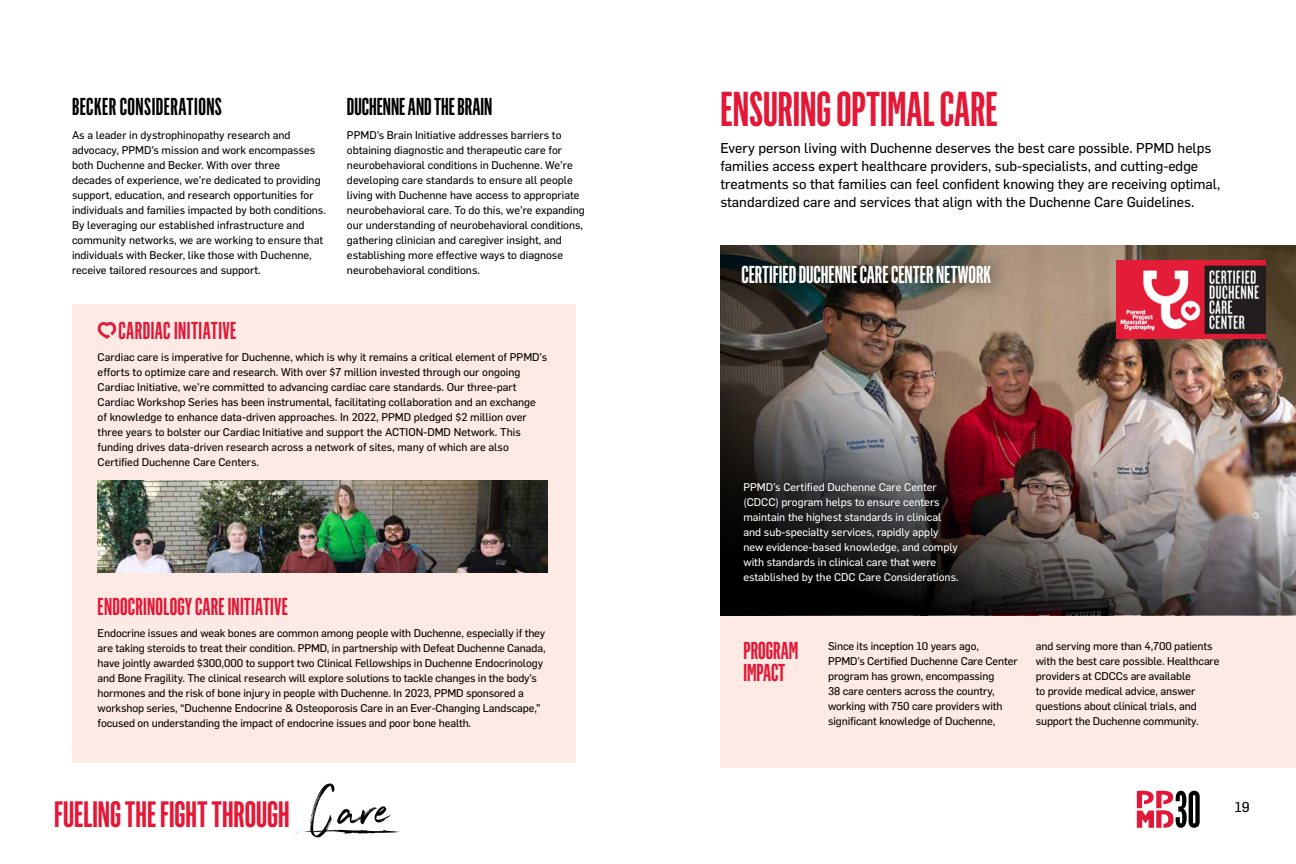
<style>
.page{position:relative;width:1296px;height:864px;background:#fff}
.page>*{position:absolute;margin:0;border:0;box-sizing:border-box;transform-origin:0 0}
.t1{font:600 48px "Flama Ultracondensed";color:#e31837}
.t2{font:600 36px "Flama Ultracondensed";color:#e31837}
.t3{font:600 24px/22px "Flama Ultracondensed";letter-spacing:.01em;color:#e31837}
.t4{font:600 24px "Flama Ultracondensed";letter-spacing:.015em;color:#000}
.t5{font:600 24px "Flama Ultracondensed";color:#fff}
.t6{font:14px/18px "Flama Basic";color:#000}
.t7{font:11px/15px "Flama Basic";color:#000}
.t8{font:11px/15px "Flama Basic";color:#fff}
.s1{font-family:"Northwell";font-weight:400;font-size:65px;color:#000}
</style>
<div class="page">
<div style="left:72px;top:304px;width:504px;height:459px;background:#fdeae4"></div>
<svg style="left:295px;top:830px;width:105px;height:5px"></svg>
<div style="left:720px;top:615px;width:576px;height:153px;background:#fdeae4"></div>
<svg style="left:720px;top:246px;width:576px;height:369px;background:#836f5a"></svg>
<img style="left:720px;top:306px;width:576px;height:308px">
<div style="left:722px;top:245px;width:288px;height:58px;background:#000;opacity:.75"></div>
<svg style="left:1137px;top:791px;width:63px;height:37px"></svg>
<svg style="left:734px;top:473px;width:233px;height:119px;background:#1f1d1e"></svg>
<img style="left:1116px;top:260px;width:150px;height:78px">
<img style="left:98px;top:480px;width:450px;height:92px">
<svg style="left:98px;top:322px;width:18px;height:17px"></svg>
<h3 class="t4" style="left:72px;top:92px;width:152px">BECKER CONSIDERATIONS</h3>
<p class="t7" style="left:72px;top:127px;width:256px">As a leader in dystrophinopathy research and advocacy, PPMD’s mission and work encompasses both Duchenne and Becker. With over three<br>decades of experience, we’re dedicated to providing support, education, and research opportunities for individuals and families impacted by both conditions.<br>By leveraging our established infrastructure and community networks, we are working to ensure that individuals with Becker, like those with Duchenne, receive tailored resources and support.</p>
<h3 class="t4" style="left:347px;top:92px;width:147px">DUCHENNE AND THE BRAIN</h3>
<p class="t7" style="left:347px;top:127px;width:239px">PPMD’s Brain Initiative addresses barriers to obtaining diagnostic and therapeutic care for neurobehavioral conditions in Duchenne. We’re developing care standards to ensure all people living with Duchenne have access to appropriate neurobehavioral care. To do this, we’re expanding our understanding of neurobehavioral conditions, gathering clinician and caregiver insight, and establishing more effective ways to diagnose neurobehavioral conditions.</p>
<h3 class="t3" style="left:119px;top:319px;width:119px">CARDIAC INITIATIVE</h3>
<p class="t7" style="left:98px;top:349px;width:451px">Cardiac care is imperative for Duchenne, which is why it remains a critical element of PPMD’s efforts to optimize care and research. With over $7 million invested through our ongoing Cardiac Initiative, we’re committed to advancing cardiac care standards. Our three-part Cardiac Workshop Series has been instrumental, facilitating collaboration and an exchange of knowledge to enhance data-driven approaches. In 2022, PPMD pledged $2 million over three years to bolster our Cardiac Initiative and support the ACTION-DMD Network. This funding drives data-driven research across a network of sites, many of which are also Certified Duchenne Care Centers.</p>
<h3 class="t3" style="left:98px;top:595px;width:192px">ENDOCRINOLOGY CARE INITIATIVE</h3>
<p class="t7" style="left:98px;top:625px;width:450px">Endocrine issues and weak bones are common among people with Duchenne, especially if they are taking steroids to treat their condition. PPMD, in partnership with Defeat Duchenne Canada, have jointly awarded $300,000 to support two Clinical Fellowships in Duchenne Endocrinology and Bone Fragility. The clinical research will explore solutions to tackle changes in the body’s hormones and the risk of bone injury in people with Duchenne. In 2023, PPMD sponsored a workshop series, “Duchenne Endocrine &amp; Osteoporosis Care in an Ever-Changing Landscape,” focused on understanding the impact of endocrine issues and poor bone health.</p>
<h2 class="t2" style="left:54px;top:792px;width:340px">FUELING THE FIGHT THROUGH <span class="s1">Care</span></h2>
<h1 class="t1" style="left:720px;top:79px;width:279px">ENSURING OPTIMAL CARE</h1>
<p class="t6" style="left:720px;top:138px;width:501px">Every person living with Duchenne deserves the best care possible. PPMD helps families access expert healthcare providers, sub-specialists, and cutting-edge treatments so that families can feel confident knowing they are receiving optimal, standardized care and services that align with the Duchenne Care Guidelines.</p>
<h3 class="t5" style="left:741px;top:260px;width:251px">CERTIFIED DUCHENNE CARE CENTER NETWORK</h3>
<p class="t8" style="left:743px;top:479px;width:217px">PPMD’s Certified Duchenne Care Center (CDCC) program helps to ensure centers maintain the highest standards in clinical and sub-specialty services, rapidly apply new evidence-based knowledge, and comply with standards in clinical care that were established by the CDC Care Considerations.</p>
<h3 class="t3" style="left:743px;top:639px;width:56px">PROGRAM<br>IMPACT</h3>
<p class="t7" style="left:828px;top:637px;width:191px">Since its inception 10 years ago, PPMD’s Certified Duchenne Care Center program has grown, encompassing<br>38 care centers across the country, working with 750 care providers with significant knowledge of Duchenne,</p>
<p class="t7" style="left:1036px;top:637px;width:185px">and serving more than 4,700 patients with the best care possible. Healthcare providers at CDCCs are available<br>to provide medical advice, answer questions about clinical trials, and support the Duchenne community.</p>
<p class="t6" style="left:1235px;top:797px;width:17px">19</p>
</div>
